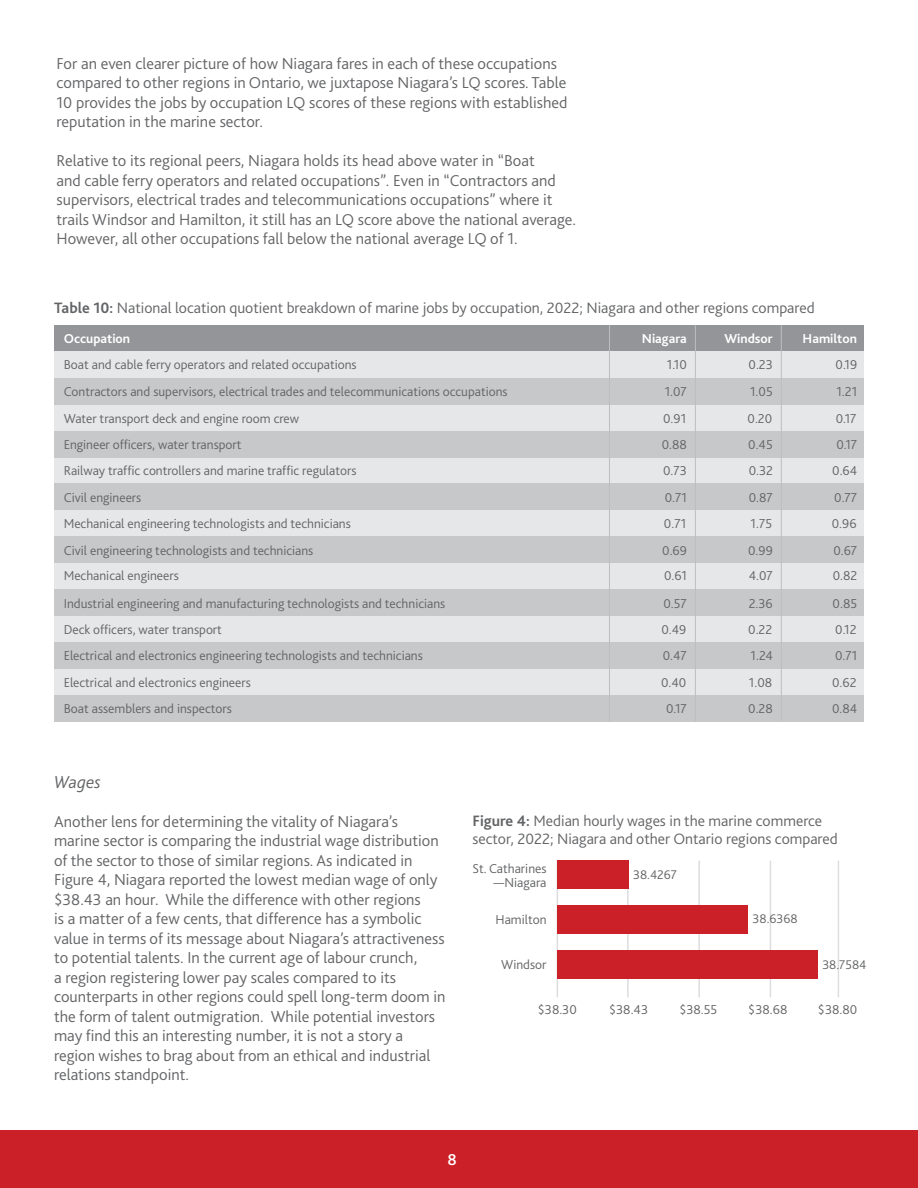
<style>
.page{position:relative;width:918px;height:1188px;background:#fff}
.page>*{position:absolute;margin:0;border:0;box-sizing:border-box;transform-origin:0 0}
.t1{font:italic 300 18px "Bliss 2";color:#636466}
.t2{font:300 16.5px/19.5px "Bliss 2";color:#636466}
.t3{font:500 16.5px "Bliss 2";color:#fff}
.t4{font:300 15.75px/18.6px "Bliss 2";color:#636466}
.t5{font:300 13.5px/13.5px "Bliss 2";color:#636466;text-align:right}
.t6{font:700 13.5px "Bliss 2";color:#fff}
.t7{font:300 13.2px "Bliss 2";color:#636466}
.s1{font-weight:700}
</style>
<div class="page">
<div style="left:0;top:1130px;width:918px;height:58px;background:#cb2027"></div>
<div style="left:54px;top:325px;width:810px;height:27px;background:#939598"></div>
<div style="left:54px;top:352px;width:810px;height:26px;background:#e6e7e8"></div>
<div style="left:54px;top:457px;width:810px;height:27px;background:#e6e7e8"></div>
<div style="left:54px;top:563px;width:810px;height:26px;background:#e6e7e8"></div>
<div style="left:54px;top:405px;width:810px;height:26px;background:#e6e7e8"></div>
<div style="left:54px;top:510px;width:810px;height:27px;background:#e6e7e8"></div>
<div style="left:54px;top:616px;width:810px;height:26px;background:#e6e7e8"></div>
<div style="left:54px;top:669px;width:810px;height:26px;background:#e6e7e8"></div>
<div style="left:54px;top:378px;width:810px;height:27px;background:#c7c8ca"></div>
<div style="left:54px;top:484px;width:810px;height:26px;background:#c7c8ca"></div>
<div style="left:54px;top:589px;width:810px;height:27px;background:#c7c8ca"></div>
<div style="left:54px;top:431px;width:810px;height:26px;background:#c7c8ca"></div>
<div style="left:54px;top:537px;width:810px;height:26px;background:#c7c8ca"></div>
<div style="left:54px;top:642px;width:810px;height:27px;background:#c7c8ca"></div>
<div style="left:54px;top:695px;width:810px;height:26px;background:#c7c8ca"></div>
<hr style="left:695px;top:325px;width:1px;height:396px;background:#bcbec0">
<hr style="left:781px;top:325px;width:1px;height:396px;background:#bcbec0">
<hr style="left:609px;top:325px;width:1px;height:396px;background:#bcbec0">
<hr style="left:557px;top:861px;width:1px;height:136px;background:#dcddde">
<hr style="left:627px;top:861px;width:2px;height:136px;background:#dcddde">
<hr style="left:698px;top:861px;width:2px;height:136px;background:#dcddde">
<hr style="left:770px;top:861px;width:1px;height:136px;background:#dcddde">
<hr style="left:838px;top:861px;width:1px;height:136px;background:#dcddde">
<div style="left:557px;top:861px;width:72px;height:28px;background:#cb2027"></div>
<div style="left:557px;top:905px;width:191px;height:28px;background:#cb2027"></div>
<div style="left:557px;top:950px;width:261px;height:29px;background:#cb2027"></div>
<p class="t2" style="left:57px;top:53px;width:512px">For an even clearer picture of how Niagara fares in each of these occupations compared to other regions in Ontario, we juxtapose Niagara’s LQ scores. Table 10 provides the jobs by occupation LQ scores of these regions with established reputation in the marine sector.</p>
<p class="t2" style="left:57px;top:151px;width:521px">Relative to its regional peers, Niagara holds its head above water in “Boat<br>and cable ferry operators and related occupations”. Even in “Contractors and supervisors, electrical trades and telecommunications occupations” where it trails Windsor and Hamilton, it still has an LQ score above the national average.<br>However, all other occupations fall below the national average LQ of 1.</p>
<p class="t4" style="left:54px;top:298px;width:762px"><span class="s1">Table 10:</span> National location quotient breakdown of marine jobs by occupation, 2022; Niagara and other regions compared</p>
<p class="t6" style="left:803px;top:330px;width:56px">Hamilton</p>
<p class="t5" style="left:836px;top:357px;width:23px">0.19</p>
<p class="t6" style="left:724px;top:330px;width:50px">Windsor</p>
<p class="t5" style="left:749px;top:357px;width:26px">0.23</p>
<p class="t6" style="left:64px;top:330px;width:68px">Occupation</p>
<p class="t5" style="left:64px;top:357px;width:294px">Boat and cable ferry operators and related occupations</p>
<p class="t6" style="left:642px;top:330px;width:47px">Niagara</p>
<p class="t5" style="left:667px;top:357px;width:22px">1.10</p>
<p class="t5" style="left:64px;top:385px;width:445px">Contractors and supervisors, electrical trades and telecommunications occupations</p>
<p class="t5" style="left:665px;top:385px;width:24px">1.07</p>
<p class="t5" style="left:750px;top:385px;width:24px">1.05</p>
<p class="t5" style="left:836px;top:385px;width:22px">1.21</p>
<p class="t5" style="left:64px;top:411px;width:237px">Water transport deck and engine room crew</p>
<p class="t5" style="left:663px;top:411px;width:25px">0.91</p>
<p class="t5" style="left:748px;top:411px;width:26px">0.20</p>
<p class="t5" style="left:836px;top:411px;width:22px">0.17</p>
<p class="t5" style="left:64px;top:438px;width:179px">Engineer officers, water transport</p>
<p class="t5" style="left:662px;top:438px;width:27px">0.88</p>
<p class="t5" style="left:748px;top:438px;width:26px">0.45</p>
<p class="t5" style="left:836px;top:438px;width:22px">0.17</p>
<p class="t5" style="left:64px;top:463px;width:294px">Railway traffic controllers and marine traffic regulators</p>
<p class="t5" style="left:663px;top:463px;width:25px">0.73</p>
<p class="t5" style="left:749px;top:463px;width:25px">0.32</p>
<p class="t5" style="left:832px;top:463px;width:26px">0.64</p>
<p class="t5" style="left:64px;top:490px;width:79px">Civil engineers</p>
<p class="t5" style="left:665px;top:490px;width:24px">0.71</p>
<p class="t5" style="left:749px;top:490px;width:26px">0.87</p>
<p class="t5" style="left:834px;top:490px;width:25px">0.77</p>
<p class="t5" style="left:64px;top:517px;width:289px">Mechanical engineering technologists and technicians</p>
<p class="t5" style="left:664px;top:517px;width:24px">0.71</p>
<p class="t5" style="left:751px;top:517px;width:23px">1.75</p>
<p class="t5" style="left:832px;top:517px;width:26px">0.96</p>
<p class="t5" style="left:64px;top:543px;width:251px">Civil engineering technologists and technicians</p>
<p class="t5" style="left:662px;top:543px;width:26px">0.69</p>
<p class="t5" style="left:748px;top:543px;width:26px">0.99</p>
<p class="t5" style="left:833px;top:543px;width:25px">0.67</p>
<p class="t5" style="left:64px;top:569px;width:117px">Mechanical engineers</p>
<p class="t5" style="left:664px;top:569px;width:24px">0.61</p>
<p class="t5" style="left:749px;top:569px;width:26px">4.07</p>
<p class="t5" style="left:833px;top:569px;width:26px">0.82</p>
<p class="t5" style="left:64px;top:596px;width:383px">Industrial engineering and manufacturing technologists and technicians</p>
<p class="t5" style="left:663px;top:596px;width:25px">0.57</p>
<p class="t5" style="left:749px;top:596px;width:26px">2.36</p>
<p class="t5" style="left:833px;top:596px;width:26px">0.85</p>
<p class="t5" style="left:64px;top:622px;width:160px">Deck officers, water transport</p>
<p class="t5" style="left:661px;top:622px;width:26px">0.49</p>
<p class="t5" style="left:748px;top:622px;width:25px">0.22</p>
<p class="t5" style="left:835px;top:623px;width:23px">0.12</p>
<p class="t5" style="left:64px;top:649px;width:361px">Electrical and electronics engineering technologists and technicians</p>
<p class="t5" style="left:663px;top:649px;width:26px">0.47</p>
<p class="t5" style="left:751px;top:649px;width:24px">1.24</p>
<p class="t5" style="left:835px;top:649px;width:24px">0.71</p>
<p class="t5" style="left:64px;top:675px;width:189px">Electrical and electronics engineers</p>
<p class="t5" style="left:661px;top:675px;width:27px">0.40</p>
<p class="t5" style="left:749px;top:675px;width:25px">1.08</p>
<p class="t5" style="left:832px;top:675px;width:26px">0.62</p>
<p class="t5" style="left:64px;top:702px;width:170px">Boat assemblers and inspectors</p>
<p class="t5" style="left:666px;top:702px;width:22px">0.17</p>
<p class="t5" style="left:748px;top:702px;width:26px">0.28</p>
<p class="t5" style="left:832px;top:702px;width:27px">0.84</p>
<p class="t1" style="left:54px;top:770px;width:48px">Wages</p>
<p class="t2" style="left:54px;top:811px;width:393px">Another lens for determining the vitality of Niagara’s marine sector is comparing the industrial wage distribution of the sector to those of similar regions. As indicated in Figure 4, Niagara reported the lowest median wage of only $38.43 an hour. While the difference with other regions<br>is a matter of a few cents, that difference has a symbolic value in terms of its message about Niagara’s attractiveness to potential talents. In the current age of labour crunch,<br>a region registering lower pay scales compared to its counterparts in other regions could spell long-term doom in the form of talent outmigration. While potential investors may find this an interesting number, it is not a story a region wishes to brag about from an ethical and industrial relations standpoint.</p>
<p class="t4" style="left:472px;top:811px;width:367px"><span class="s1">Figure 4:</span> Median hourly wages in the marine commerce sector, 2022; Niagara and other Ontario regions compared</p>
<p class="t5" style="left:472px;top:862px;width:76px">St. Catharines —Niagara</p>
<p class="t7" style="left:633px;top:867px;width:45px">38.4267</p>
<p class="t5" style="left:496px;top:912px;width:53px">Hamilton</p>
<p class="t7" style="left:753px;top:911px;width:47px">38.6368</p>
<p class="t5" style="left:501px;top:958px;width:47px">Windsor</p>
<p class="t7" style="left:822px;top:957px;width:46px">38.7584</p>
<p class="t5" style="left:538px;top:1003px;width:41px">$38.30</p>
<p class="t5" style="left:609px;top:1003px;width:40px">$38.43</p>
<p class="t5" style="left:679px;top:1003px;width:40px">$38.55</p>
<p class="t5" style="left:748px;top:1003px;width:41px">$38.68</p>
<p class="t5" style="left:818px;top:1003px;width:41px">$38.80</p>
<p class="t3" style="left:448px;top:1149px;width:11px">8</p>
</div>
